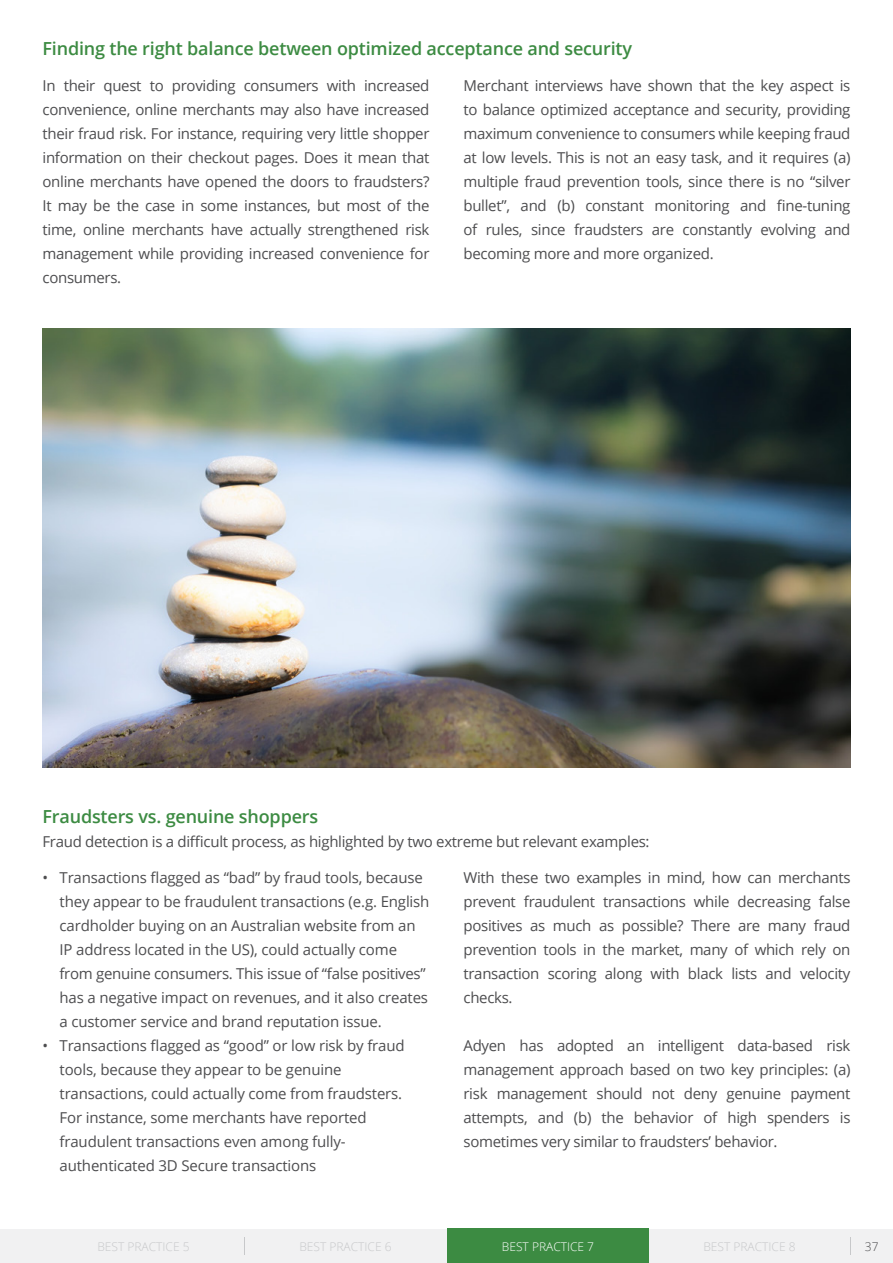
<style>
.page{position:relative;width:893px;height:1263px;background:#fff}
.page>*{position:absolute;margin:0;border:0;box-sizing:border-box;transform-origin:0 0}
.t1{font:600 18px "Open Sans";letter-spacing:-.01em;color:#3c8b42}
.t2{font:15px/24px "Open Sans";letter-spacing:-.01em;color:#4d4d4f;text-align:justify}
.t3{font:300 12px "Open Sans";color:#c7c8ca}
.t4{font:300 12px "Open Sans";color:#fff}
.t5{font:300 12px "Open Sans";color:#4d4d4f}
</style>
<div class="page">
<img style="left:43px;top:328px;width:807px;height:439px">
<div style="left:0;top:1229px;width:893px;height:34px;background:#f1f1f2"></div>
<div style="left:447px;top:1229px;width:202px;height:34px;background:#3c8b42"></div>
<svg style="left:850px;top:1237px;width:1px;height:17px"></svg>
<svg style="left:244px;top:1237px;width:1px;height:17px"></svg>
<p class="t1" style="left:43px;top:36px;width:591px">Finding the right balance between optimized acceptance and security</p>
<p class="t2" style="left:43px;top:73px;width:388px">In their quest to providing consumers with increased convenience, online merchants may also have increased their fraud risk. For instance, requiring very little shopper information on their checkout pages. Does it mean that online merchants have opened the doors to fraudsters?<br>It may be the case in some instances, but most of the time, online merchants have actually strengthened risk management while providing increased convenience for consumers.</p>
<p class="t2" style="left:463px;top:73px;width:388px">Merchant interviews have shown that the key aspect is to balance optimized acceptance and security, providing maximum convenience to consumers while keeping fraud at low levels. This is not an easy task, and it requires (a) multiple fraud prevention tools, since there is no “silver bullet”, and (b) constant monitoring and fine-tuning of rules, since fraudsters are constantly evolving and becoming more and more organized.</p>
<p class="t1" style="left:43px;top:804px;width:277px">Fraudsters vs. genuine shoppers</p>
<p class="t2" style="left:43px;top:829px;width:609px">Fraud detection is a difficult process, as highlighted by two extreme but relevant examples:</p>
<p class="t2" style="left:60px;top:865px;width:371px;text-align:left;text-indent:-17px">• Transactions flagged as “bad” by fraud tools, because they appear to be fraudulent transactions (e.g. English cardholder buying on an Australian website from an IP address located in the US), could actually come from genuine consumers. This issue of “false positives” has a negative impact on revenues, and it also creates a customer service and brand reputation issue.</p>
<p class="t2" style="left:60px;top:1033px;width:347px;text-align:left;text-indent:-17px">• Transactions flagged as “good” or low risk by fraud tools, because they appear to be genuine transactions, could actually come from fraudsters.<br>For instance, some merchants have reported fraudulent transactions even among fully&shy;authenticated 3D Secure transactions</p>
<p class="t2" style="left:463px;top:865px;width:388px">With these two examples in mind, how can merchants prevent fraudulent transactions while decreasing false positives as much as possible? There are many fraud prevention tools in the market, many of which rely on transaction scoring along with black lists and velocity checks.</p>
<p class="t2" style="left:463px;top:1033px;width:388px">Adyen has adopted an intelligent data-based risk management approach based on two key principles: (a) risk management should not deny genuine payment attempts, and (b) the behavior of high spenders is sometimes very similar to fraudsters’ behavior.</p>
<p class="t3" style="left:97px;top:1238px;width:94px">BEST PRACTICE 5</p>
<p class="t3" style="left:299px;top:1238px;width:94px">BEST PRACTICE 6</p>
<p class="t4" style="left:502px;top:1238px;width:94px">BEST PRACTICE 7</p>
<p class="t3" style="left:703px;top:1238px;width:94px">BEST PRACTICE 8</p>
<p class="t5" style="left:865px;top:1238px;width:15px">37</p>
</div>
